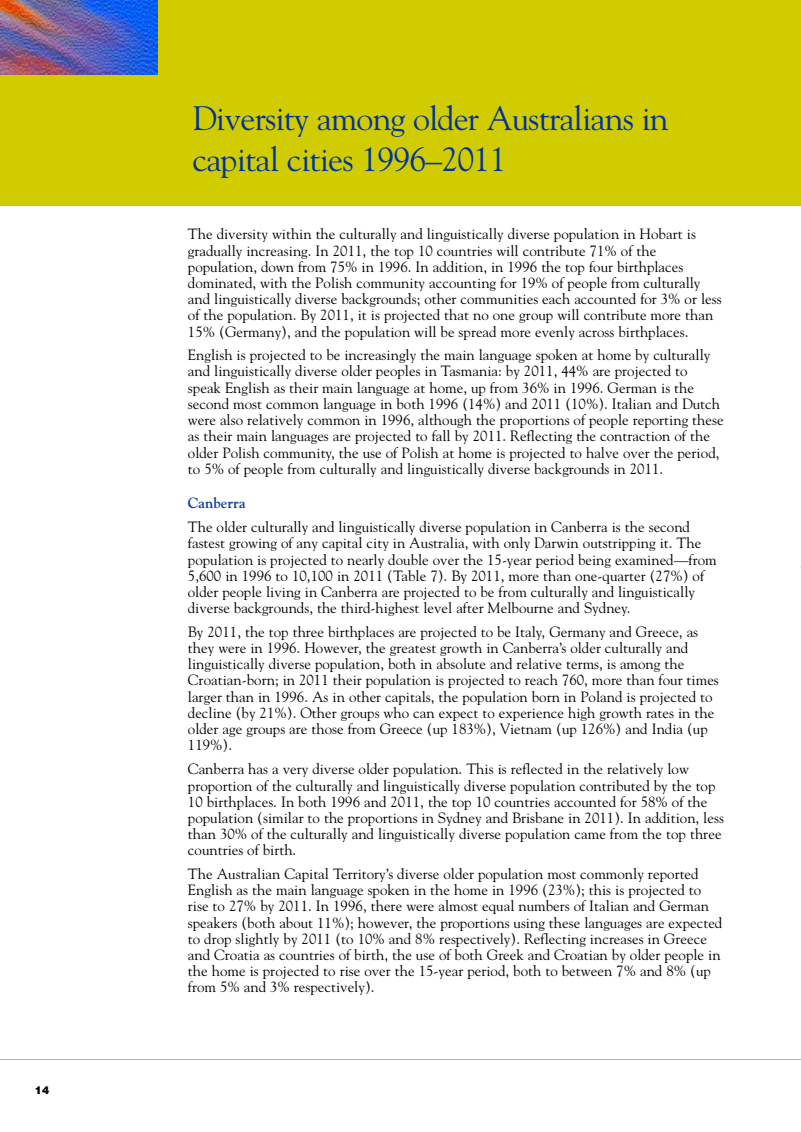
<style>
.page{position:relative;width:801px;height:1132px;background:#fff}
.page>*{position:absolute;margin:0;border:0;box-sizing:border-box;transform-origin:0 0}
.t1{font:33.75px/40.5px "Goudy";letter-spacing:-.025em;color:#01329e}
.t2{font:14.85px/16.2px "Goudy";color:#000}
.t3{font:700 14.85px "Goudy";color:#0f3e9a}
.t4{font:900 10.8px "Helvetica";color:#000}
</style>
<div class="page">
<div style="left:0;top:6px;width:800px;height:199px;background:#d1cc00"></div>
<div style="left:0;top:0;width:800px;height:75px;background:#d1cc00"></div>
<hr style="left:0;top:1058px;width:800px;height:1px;background:#d1cc00">
<img style="left:0;top:0;width:157px;height:75px">
<p class="t4" style="left:35px;top:1085px;width:16px">14</p>
<h1 class="t1" style="left:192px;top:101px;width:477px">Diversity among older Australians in capital cities 1996–2011</h1>
<p class="t2" style="left:188px;top:227px;width:535px">The diversity within the culturally and linguistically diverse population in Hobart is gradually increasing. In 2011, the top 10 countries will contribute 71% of the population, down from 75% in 1996. In addition, in 1996 the top four birthplaces dominated, with the Polish community accounting for 19% of people from culturally and linguistically diverse backgrounds; other communities each accounted for 3% or less of the population. By 2011, it is projected that no one group will contribute more than 15% (Germany), and the population will be spread more evenly across birthplaces.</p>
<p class="t2" style="left:188px;top:348px;width:537px">English is projected to be increasingly the main language spoken at home by culturally and linguistically diverse older peoples in Tasmania: by 2011, 44% are projected to speak English as their main language at home, up from 36% in 1996. German is the second most common language in both 1996 (14%) and 2011 (10%). Italian and Dutch were also relatively common in 1996, although the proportions of people reporting these as their main languages are projected to fall by 2011. Reflecting the contraction of the older Polish community, the use of Polish at home is projected to halve over the period, to 5% of people from culturally and linguistically diverse backgrounds in 2011.</p>
<p class="t3" style="left:188px;top:497px;width:59px">Canberra</p>
<p class="t2" style="left:188px;top:520px;width:530px">The older culturally and linguistically diverse population in Canberra is the second fastest growing of any capital city in Australia, with only Darwin outstripping it. The population is projected to nearly double over the 15-year period being examined—from 5,600 in 1996 to 10,100 in 2011 (Table 7). By 2011, more than one-quarter (27%) of older people living in Canberra are projected to be from culturally and linguistically diverse backgrounds, the third-highest level after Melbourne and Sydney.</p>
<p class="t2" style="left:188px;top:624px;width:532px">By 2011, the top three birthplaces are projected to be Italy, Germany and Greece, as they were in 1996. However, the greatest growth in Canberra’s older culturally and linguistically diverse population, both in absolute and relative terms, is among the Croatian-born; in 2011 their population is projected to reach 760, more than four times larger than in 1996. As in other capitals, the population born in Poland is projected to decline (by 21%). Other groups who can expect to experience high growth rates in the older age groups are those from Greece (up 183%), Vietnam (up 126%) and India (up 119%).</p>
<p class="t2" style="left:188px;top:762px;width:537px">Canberra has a very diverse older population. This is reflected in the relatively low proportion of the culturally and linguistically diverse population contributed by the top 10 birthplaces. In both 1996 and 2011, the top 10 countries accounted for 58% of the population (similar to the proportions in Sydney and Brisbane in 2011). In addition, less than 30% of the culturally and linguistically diverse population came from the top three countries of birth.</p>
<p class="t2" style="left:188px;top:866px;width:536px">The Australian Capital Territory’s diverse older population most commonly reported English as the main language spoken in the home in 1996 (23%); this is projected to rise to 27% by 2011. In 1996, there were almost equal numbers of Italian and German speakers (both about 11%); however, the proportions using these languages are expected to drop slightly by 2011 (to 10% and 8% respectively). Reflecting increases in Greece and Croatia as countries of birth, the use of both Greek and Croatian by older people in the home is projected to rise over the 15-year period, both to between 7% and 8% (up from 5% and 3% respectively).</p>
</div>
